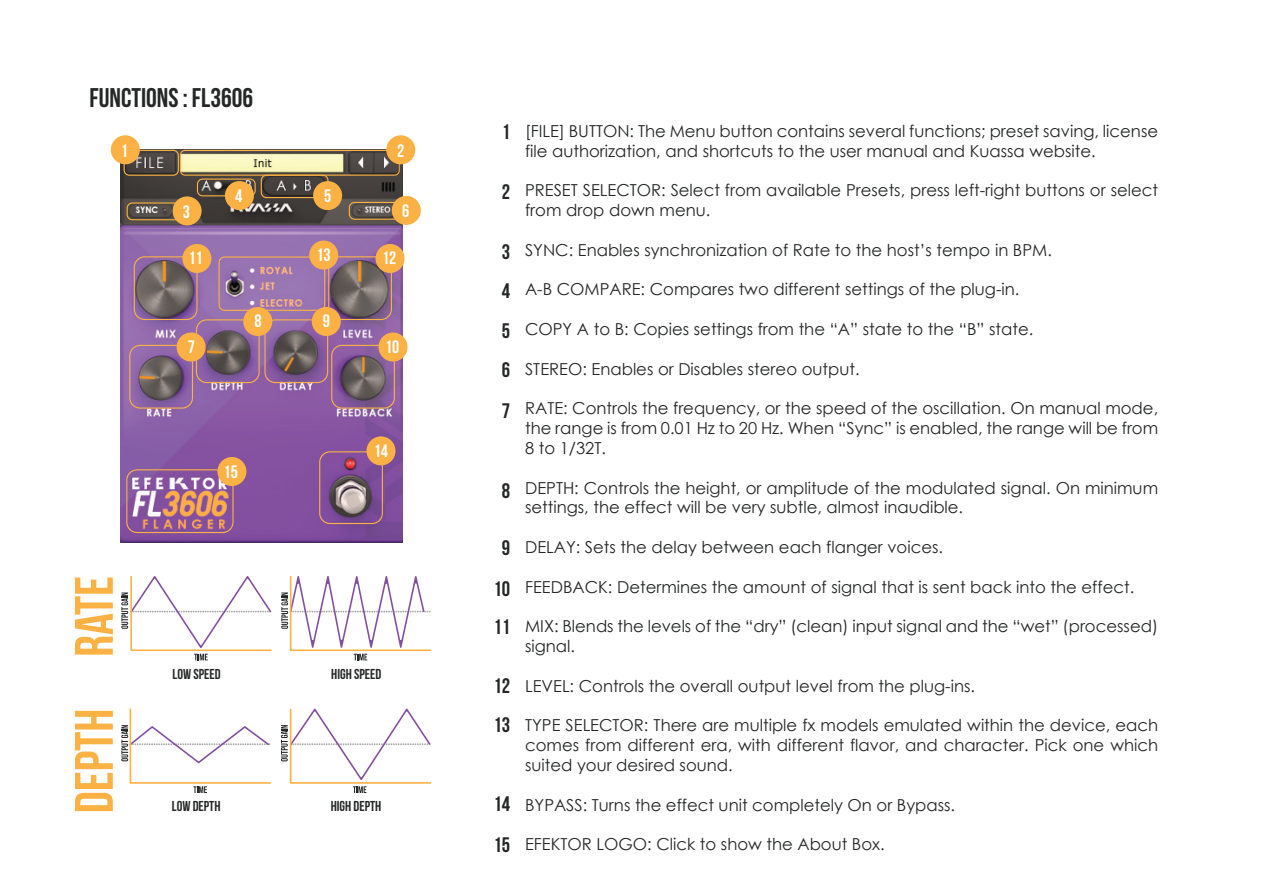
<style>
.page{position:relative;width:1265px;height:895px;background:#fff}
.page>*{position:absolute;margin:0;border:0;box-sizing:border-box;transform-origin:0 0}
.t1{font:54px "Bebas Neue";color:#fbb143}
.t2{font:27px "Bebas Neue";color:#252626}
.t3{font:21px/39.8px "Bebas Neue";color:#252626}
.t4{font:18px "Bebas Neue";color:#fff}
.t5{font:16.5px/19.8px "Century Gothic";color:#252626}
.t6{font:14.4px "Bebas Neue";color:#252626}
</style>
<div class="page">
<img style="left:121px;top:149px;width:281px;height:393px">
<div style="left:111px;top:135px;width:29px;height:29px;background:#fbb143;border-radius:50%"></div>
<div style="left:386px;top:135px;width:29px;height:29px;background:#fbb143;border-radius:50%"></div>
<div style="left:173px;top:196px;width:29px;height:29px;background:#fbb143;border-radius:50%"></div>
<svg style="left:392px;top:196px;width:29px;height:29px"></svg>
<svg style="left:124px;top:150px;width:295px;height:70px;background:#89795c"></svg>
<div style="left:313px;top:181px;width:29px;height:29px;background:#fbb143;border-radius:50%"></div>
<div style="left:182px;top:244px;width:29px;height:29px;background:#fbb143;border-radius:50%"></div>
<div style="left:375px;top:244px;width:29px;height:29px;background:#fbb143;border-radius:50%"></div>
<div style="left:378px;top:332px;width:29px;height:29px;background:#fbb143;border-radius:50%"></div>
<svg style="left:319px;top:451px;width:64px;height:73px;background:#8a618a"></svg>
<div style="left:366px;top:436px;width:29px;height:29px;background:#fbb143;border-radius:50%"></div>
<svg style="left:126px;top:469px;width:107px;height:64px;background:#ad7995"></svg>
<div style="left:217px;top:457px;width:29px;height:29px;background:#fbb143;border-radius:50%"></div>
<svg style="left:129px;top:256px;width:266px;height:152px;background:#926e87"></svg>
<div style="left:309px;top:240px;width:29px;height:29px;background:#fbb143;border-radius:50%"></div>
<svg style="left:121px;top:576px;width:151px;height:84px"></svg>
<svg style="left:281px;top:576px;width:150px;height:84px"></svg>
<svg style="left:121px;top:708px;width:150px;height:85px"></svg>
<svg style="left:281px;top:708px;width:150px;height:85px"></svg>
<h2 class="t2" style="left:89px;top:82px;width:165px">FUNCTIONS : FL3606</h2>
<p class="t4" style="left:121px;top:140px;width:9px">1</p>
<p class="t4" style="left:397px;top:140px;width:9px">2</p>
<p class="t4" style="left:235px;top:186px;width:9px">4</p>
<p class="t4" style="left:324px;top:186px;width:9px">5</p>
<p class="t4" style="left:183px;top:201px;width:9px">3</p>
<p class="t4" style="left:402px;top:201px;width:9px">6</p>
<p class="t4" style="left:316px;top:244px;width:16px">13</p>
<p class="t4" style="left:188px;top:248px;width:16px">11</p>
<p class="t4" style="left:382px;top:248px;width:16px">12</p>
<h1 class="t1" style="left:64px;top:656px;width:82px;rotate:-90deg">RATE</h1>
<h1 class="t1" style="left:64px;top:813px;width:106px;rotate:-90deg">DEPTH</h1>
<p class="t4" style="left:188px;top:336px;width:9px">7</p>
<p class="t4" style="left:254px;top:311px;width:9px">8</p>
<p class="t4" style="left:323px;top:311px;width:9px">9</p>
<p class="t4" style="left:224px;top:461px;width:16px">15</p>
<p class="t4" style="left:385px;top:336px;width:16px">10</p>
<p class="t4" style="left:374px;top:441px;width:16px">14</p>
<p class="t6" style="left:172px;top:665px;width:50px">LOW SPEED</p>
<p class="t6" style="left:331px;top:665px;width:52px">HIGH SPEED</p>
<p class="t6" style="left:172px;top:798px;width:50px">LOW DEPTH</p>
<p class="t6" style="left:331px;top:798px;width:52px">HIGH DEPTH</p>
<p class="t3" style="left:501px;top:111px;width:10px">1</p>
<p class="t3" style="left:501px;top:171px;width:10px">2</p>
<p class="t3" style="left:501px;top:232px;width:10px">3</p>
<p class="t3" style="left:501px;top:271px;width:10px;text-align:justify">4<br>5<br>6<br>7</p>
<p class="t3" style="left:501px;top:470px;width:10px">8</p>
<p class="t3" style="left:493px;top:527px;width:18px;line-height:40.8px;text-align:center">9<br>10</p>
<p class="t3" style="left:493px;top:606px;width:18px">11</p>
<p class="t3" style="left:493px;top:665px;width:18px">12<br>13</p>
<p class="t3" style="left:493px;top:782px;width:18px;line-height:41.2px">14<br>15</p>
<p class="t5" style="left:525px;top:121px;width:634px">[FILE] BUTTON: The Menu button contains several functions; preset saving, license file authorization, and shortcuts to the user manual and Kuassa website.</p>
<p class="t5" style="left:525px;top:180px;width:634px">PRESET SELECTOR: Select from available Presets, press left-right buttons or select from drop down menu.</p>
<p class="t5" style="left:525px;top:240px;width:528px">SYNC: Enables synchronization of Rate to the host’s tempo in BPM.</p>
<p class="t5" style="left:525px;top:279px;width:496px">A-B COMPARE: Compares two different settings of the plug-in.</p>
<p class="t5" style="left:525px;top:319px;width:510px">COPY A to B: Copies settings from the “A” state to the “B” state.</p>
<p class="t5" style="left:525px;top:358px;width:336px">STEREO: Enables or Disables stereo output.</p>
<p class="t5" style="left:525px;top:398px;width:634px;text-align:justify">RATE: Controls the frequency, or the speed of the oscillation. On manual mode, the range is from 0.01 Hz to 20 Hz. When “Sync” is enabled, the range will be from 8 to 1/32T.</p>
<p class="t5" style="left:525px;top:477px;width:634px">DEPTH: Controls the height, or amplitude of the modulated signal. On minimum settings, the effect will be very subtle, almost inaudible.</p>
<p class="t5" style="left:525px;top:537px;width:419px">DELAY: Sets the delay between each flanger voices.</p>
<p class="t5" style="left:525px;top:576px;width:610px">FEEDBACK: Determines the amount of signal that is sent back into the effect.</p>
<p class="t5" style="left:525px;top:616px;width:634px">MIX: Blends the levels of the “dry” (clean) input signal and the “wet” (processed) signal.</p>
<p class="t5" style="left:525px;top:675px;width:451px">LEVEL: Controls the overall output level from the plug-ins.</p>
<p class="t5" style="left:525px;top:715px;width:634px;text-align:justify">TYPE SELECTOR: There are multiple fx models emulated within the device, each comes from different era, with different flavor, and character. Pick one which suited your desired sound.</p>
<p class="t5" style="left:525px;top:794px;width:431px">BYPASS: Turns the effect unit completely On or Bypass.</p>
<p class="t5" style="left:525px;top:834px;width:361px">EFEKTOR LOGO: Click to show the About Box.</p>
</div>
